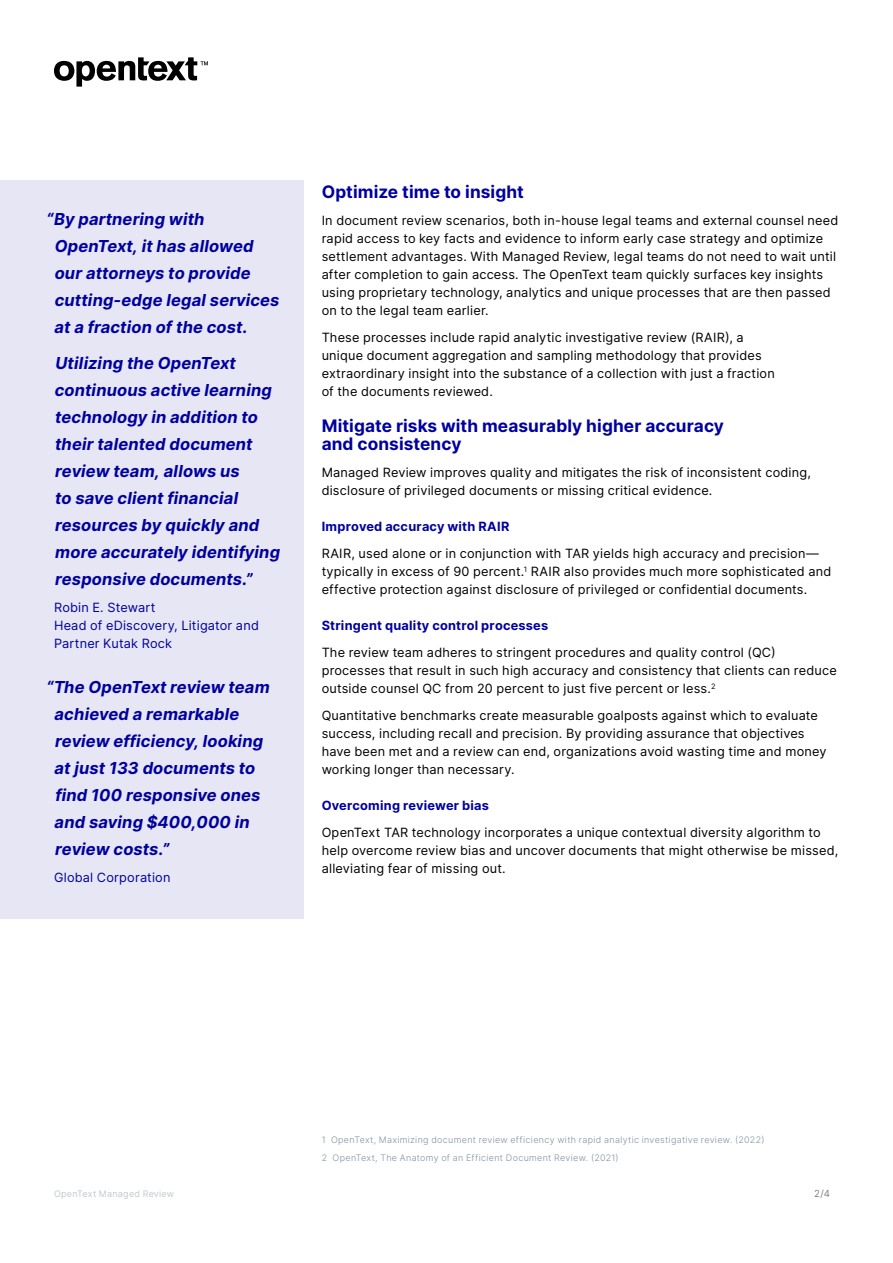
<style>
.page{position:relative;width:893px;height:1263px;background:#fff}
.page>*{position:absolute;margin:0;border:0;box-sizing:border-box;transform-origin:0 0}
.t1{font:700 17.25px/18px "Inter";letter-spacing:.005em;color:#00009f}
.Sidebar_Quote{font:italic 700 16.5px/27px "Inter";letter-spacing:.01em;color:#00009f}
.Body{font:12.75px/18px "Inter";letter-spacing:.015em;color:#000}
.t2{font:700 12.75px "Inter";letter-spacing:.02em;color:#00009f}
.Sidebar_Quote_credit{font:12.75px/18px "Inter";letter-spacing:.015em;color:#00009f}
.t3{font:9.75px "Inter";color:#808080}
.Footnote{font:300 9px "Inter";letter-spacing:.035em;color:#7e929f}
.t4{font:9px "Inter";letter-spacing:.03em;color:#bfc9cf}
</style>
<div class="page">
<svg style="left:54px;top:57px;width:154px;height:30px"></svg>
<div style="left:0;top:180px;width:303px;height:738px;background:#e6e6f5"></div>
<p class="Sidebar_Quote" style="left:55px;top:205px;width:226px;text-indent:-8px">“By partnering with<br>OpenText, it has allowed our attorneys to provide cutting-edge legal services at a fraction of the cost.</p>
<p class="Sidebar_Quote" style="left:55px;top:349px;width:227px">Utilizing the OpenText continuous active learning technology in addition to their talented document review team, allows us<br>to save client financial resources by quickly and more accurately identifying responsive documents.”</p>
<p class="Sidebar_Quote_credit" style="left:54px;top:598px;width:206px">Robin E. Stewart<br>Head of eDiscovery, Litigator and<br>Partner Kutak Rock</p>
<p class="Sidebar_Quote" style="left:55px;top:673px;width:217px;text-indent:-8px">“The OpenText review team achieved a remarkable review efficiency, looking at just 133 documents to find 100 responsive ones and saving $400,000 in review costs.”</p>
<p class="Sidebar_Quote_credit" style="left:54px;top:868px;width:118px">Global Corporation</p>
<h3 class="t1" style="left:322px;top:182px;width:204px">Optimize time to insight</h3>
<p class="Body" style="left:322px;top:211px;width:518px">In document review scenarios, both in-house legal teams and external counsel need rapid access to key facts and evidence to inform early case strategy and optimize settlement advantages. With Managed Review, legal teams do not need to wait until after completion to gain access. The OpenText team quickly surfaces key insights using proprietary technology, analytics and unique processes that are then passed on to the legal team earlier.</p>
<p class="Body" style="left:322px;top:328px;width:455px">These processes include rapid analytic investigative review (RAIR), a unique document aggregation and sampling methodology that provides extraordinary insight into the substance of a collection with just a fraction of the documents reviewed.</p>
<h3 class="t1" style="left:322px;top:416px;width:404px">Mitigate risks with measurably higher accuracy and consistency</h3>
<p class="Body" style="left:322px;top:463px;width:491px">Managed Review improves quality and mitigates the risk of inconsistent coding, disclosure of privileged documents or missing critical evidence.</p>
<h4 class="t2" style="left:322px;top:517px;width:189px">Improved accuracy with RAIR</h4>
<p class="Body" style="left:322px;top:544px;width:511px">RAIR, used alone or in conjunction with TAR yields high accuracy and precision— typically in excess of 90 percent.<sup>1</sup> RAIR also provides much more sophisticated and effective protection against disclosure of privileged or confidential documents.</p>
<h4 class="t2" style="left:322px;top:616px;width:228px">Stringent quality control processes</h4>
<p class="Body" style="left:322px;top:643px;width:517px">The review team adheres to stringent procedures and quality control (QC) processes that result in such high accuracy and consistency that clients can reduce outside counsel QC from 20 percent to just five percent or less.<sup>2</sup></p>
<p class="Body" style="left:322px;top:706px;width:507px">Quantitative benchmarks create measurable goalposts against which to evaluate success, including recall and precision. By providing assurance that objectives have been met and a review can end, organizations avoid wasting time and money working longer than necessary.</p>
<h4 class="t2" style="left:322px;top:796px;width:169px">Overcoming reviewer bias</h4>
<p class="Body" style="left:322px;top:823px;width:518px">OpenText TAR technology incorporates a unique contextual diversity algorithm to help overcome review bias and uncover documents that might otherwise be missed, alleviating fear of missing out.</p>
<p class="Footnote" style="left:322px;top:1133px;width:444px">1 OpenText, Maximizing document review efficiency with rapid analytic investigative review. (2022)</p>
<p class="Footnote" style="left:322px;top:1151px;width:299px">2 OpenText, The Anatomy of an Efficient Document Review. (2021)</p>
<p class="t4" style="left:54px;top:1187px;width:122px">OpenText Managed Review</p>
<p class="t3" style="left:814px;top:1186px;width:17px">2/4</p>
</div>
